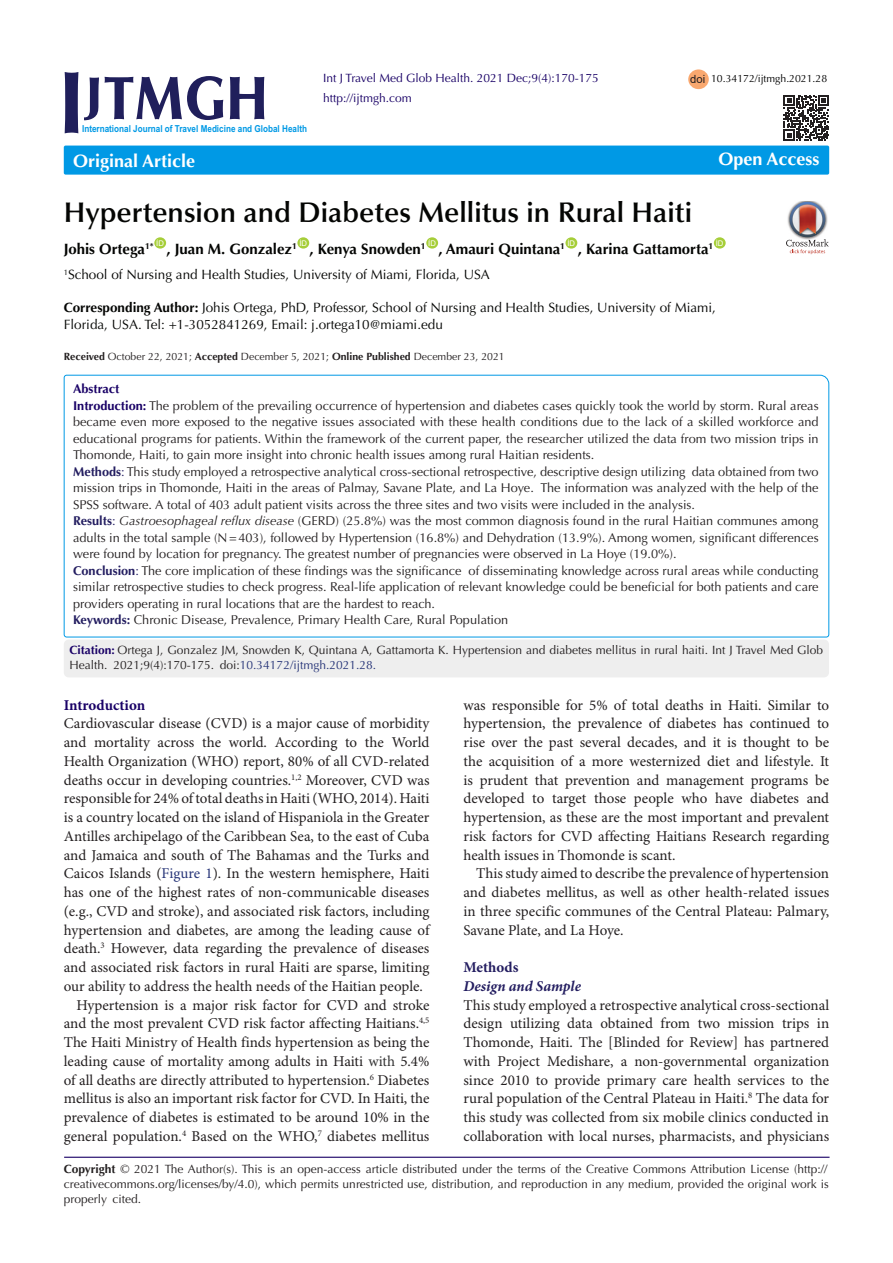
<style>
.page{position:relative;width:893px;height:1263px;background:#fff}
.page>*{position:absolute;margin:0;border:0;box-sizing:border-box;transform-origin:0 0}
.t1{font:900 85.65px "Optima LT Std";color:#201f5b;scale:.66 1}
.t2{font:900 61.2px "Optima LT Std";color:#201f5b;scale:.88 1}
.t3{font:900 50.55px "Optima LT Std";color:#201f5b}
.t4{font:600 28.5px "Optima LT Std";color:#040503}
.t5{font:700 18px "Optima LT Std";color:#fff}
.t6{font:15px/18.8px "Minion Pro";letter-spacing:-.005em;color:#231f20;text-align:justify}
.t7{font:700 15px "Optima LT Std";color:#040503}
.t8{font:italic 700 15px "Minion Pro";letter-spacing:-.005em;color:#231d60}
.t9{font:700 15px "Minion Pro";letter-spacing:-.005em;color:#190066}
.t10{font:700 15px "Minion Pro";color:#231d60}
.t11{font:13.5px/16.5px "Optima LT Std";color:#040503}
.Default{font:12.75px/16.5px "Optima LT Std";color:#231f20;text-align:justify}
.Default-2{font:700 12.75px "Optima LT Std";color:#190066}
.t12{font:12px/15px "Optima LT Std";color:#231f20;text-align:justify}
.t13{font:12px "Optima LT Std";color:#190066}
.t14{font:11.25px "Arial";color:#231f20}
.t15{font:10.5px "Optima LT Std";color:#231f20}
.t16{font:10.5px "Optima LT Std";color:#000}
.t17{font:700 9.6px "Arial";color:#0099e5;scale:.85 1}
.t18{font:7.8px "Arial";color:#fff}
.s1{font-weight:700}
.s2{font-weight:700;color:#190066}
.s3{font-weight:700;color:#231d60}
.s4{color:#231d60}
.s5{font-style:italic}
.s6{color:#273578}
.s7{color:#333}
</style>
<div class="page">
<hr style="left:64px;top:1157px;width:765px;height:1px;background:#190066">
<div style="left:688px;top:69px;width:21px;height:20px;background:#f9a86f;border-radius:50%"></div>
<div style="left:64px;top:146px;width:765px;height:29px;background:#0099e5;border-radius:2px"></div>
<div style="left:154px;top:237px;width:12px;height:12px;background:#a6ce39;border-radius:50%"></div>
<div style="left:297px;top:237px;width:12px;height:12px;background:#a6ce39;border-radius:50%"></div>
<div style="left:426px;top:237px;width:12px;height:12px;background:#a6ce39;border-radius:50%"></div>
<svg style="left:565px;top:237px;width:12px;height:12px"></svg>
<div style="left:714px;top:237px;width:12px;height:12px;background:#a6ce39;border-radius:50%"></div>
<svg style="left:783px;top:95px;width:46px;height:46px"></svg>
<div style="left:65px;top:640px;width:763px;height:37px;background:#eee;border-radius:4px"></div>
<div style="left:64px;top:639px;width:765px;height:38px;border:2px solid #eee;border-radius:4px"></div>
<svg style="left:63px;top:374px;width:767px;height:264px"></svg>
<img style="left:798px;top:201px;width:18px;height:1px">
<svg style="left:786px;top:202px;width:43px;height:52px"></svg>
<p class="t1" style="left:61px;top:51px;width:35px">I</p>
<p class="t13" style="left:323px;top:71px;width:277px">Int J Travel Med Glob Health. 2021 Dec;9(4):170-175</p>
<p class="t14" style="left:690px;top:71px;width:17px">doi</p>
<p class="t16" style="left:711px;top:73px;width:118px">10.34172/ijtmgh.2021.28</p>
<p class="t2" style="left:104px;top:63px;width:188px">TMGH</p>
<p class="t3" style="left:86px;top:66px;width:18px">J</p>
<p class="t5" style="left:73px;top:150px;width:124px">Original Article</p>
<p class="t5" style="left:719px;top:149px;width:103px">Open Access</p>
<p class="t4" style="left:64px;top:196px;width:630px">Hypertension and Diabetes Mellitus in Rural Haiti</p>
<p class="t7" style="left:64px;top:240px;width:92px">Johis Ortega<sup>1*</sup></p>
<p class="t18" style="left:156px;top:238px;width:9px">ID</p>
<p class="t7" style="left:166px;top:240px;width:132px">, Juan M. Gonzalez<sup>1</sup></p>
<p class="t18" style="left:299px;top:238px;width:9px">ID</p>
<p class="t7" style="left:310px;top:240px;width:118px">, Kenya Snowden<sup>1</sup></p>
<p class="t18" style="left:428px;top:238px;width:9px">ID</p>
<p class="t7" style="left:438px;top:240px;width:128px">, Amauri Quintana<sup>1</sup></p>
<p class="t18" style="left:567px;top:238px;width:9px">ID</p>
<p class="t7" style="left:578px;top:240px;width:137px">, Karina Gattamorta<sup>1</sup></p>
<p class="t18" style="left:716px;top:238px;width:9px">ID</p>
<p class="t11" style="left:64px;top:266px;width:428px"><sup>1</sup>School of Nursing and Health Studies, University of Miami, Florida, USA</p>
<p class="t11" style="left:64px;top:299px;width:654px"><span class="s1">Corresponding Author:</span> Johis Ortega, PhD, Professor, School of Nursing and Health Studies, University of Miami,<br>Florida, USA. Tel: +1-3052841269, Email: j.ortega10@miami.edu</p>
<p class="t13" style="left:323px;top:91px;width:90px">http://ijtmgh.com</p>
<p class="t17" style="left:82px;top:122px;width:266px">International Journal of Travel Medicine and Global Health</p>
<p class="t15" style="left:64px;top:350px;width:442px"><span class="s1">Received</span> October 22, 2021; <span class="s1">Accepted</span> December 5, 2021; <span class="s1">Online Published</span> December 23, 2021</p>
<p class="Default-2" style="left:73px;top:382px;width:48px">Abstract</p>
<p class="Default" style="left:73px;top:397px;width:747px"><span class="s2">Introduction:</span> The problem of the prevailing occurrence of hypertension and diabetes cases quickly took the world by storm. Rural areas became even more exposed to the negative issues associated with these health conditions due to the lack of a skilled workforce and educational programs for patients. Within the framework of the current paper, the researcher utilized the data from two mission trips in Thomonde, Haiti, to gain more insight into chronic health issues among rural Haitian residents.</p>
<p class="Default" style="left:73px;top:463px;width:747px"><span class="s3">Methods</span><span class="s4">:</span> This study employed a retrospective analytical cross-sectional retrospective, descriptive design utilizing data obtained from two mission trips in Thomonde, Haiti in the areas of Palmay, Savane Plate, and La Hoye. The information was analyzed with the help of the SPSS software. A total of 403 adult patient visits across the three sites and two visits were included in the analysis.</p>
<p class="Default" style="left:73px;top:513px;width:747px"><span class="s3">Results</span><span class="s4">:</span> <span class="s5">Gastroesophageal reflux disease</span> (GERD) (25.8%) was the most common diagnosis found in the rural Haitian communes among adults in the total sample (N=403), followed by Hypertension (16.8%) and Dehydration (13.9%). Among women, significant differences were found by location for pregnancy. The greatest number of pregnancies were observed in La Hoye (19.0%).</p>
<p class="Default" style="left:73px;top:562px;width:747px"><span class="s3">Conclusion</span><span class="s4">:</span> The core implication of these findings was the significance of disseminating knowledge across rural areas while conducting similar retrospective studies to check progress. Real-life application of relevant knowledge could be beneficial for both patients and care providers operating in rural locations that are the hardest to reach.</p>
<p class="Default" style="left:73px;top:612px;width:437px"><span class="s3">Keywords:</span> Chronic Disease, Prevalence, Primary Health Care, Rural Population</p>
<p class="t12" style="left:70px;top:643px;width:755px"><span class="s2">Citation:</span> Ortega J, Gonzalez JM, Snowden K, Quintana A, Gattamorta K. Hypertension and diabetes mellitus in rural haiti. Int J Travel Med Glob<br>Health. 2021;9(4):170-175. doi:<span class="s6">10.34172/ijtmgh.2021.28.</span></p>
<p class="t9" style="left:64px;top:694px;width:83px">Introduction</p>
<p class="t6" style="left:64px;top:715px;width:367px">Cardiovascular disease (CVD) is a major cause of morbidity and mortality across the world. According to the World Health Organization (WHO) report, 80% of all CVD-related deaths occur in developing countries.<sup>1,2</sup> Moreover, CVD was responsible for 24% of total deaths in Haiti (WHO, 2014). Haiti is a country located on the island of Hispaniola in the Greater Antilles archipelago of the Caribbean Sea, to the east of Cuba and Jamaica and south of The Bahamas and the Turks and Caicos Islands (<span class="s6">Figure 1</span>). In the western hemisphere, Haiti has one of the highest rates of non-communicable diseases (e.g., CVD and stroke), and associated risk factors, including hypertension and diabetes, are among the leading cause of death.<sup>3</sup> However, data regarding the prevalence of diseases and associated risk factors in rural Haiti are sparse, limiting our ability to address the health needs of the Haitian people.</p>
<p class="t6" style="left:64px;top:996px;width:367px;text-indent:13px">Hypertension is a major risk factor for CVD and stroke and the most prevalent CVD risk factor affecting Haitians.<sup>4,5<br></sup>The Haiti Ministry of Health finds hypertension as being the leading cause of mortality among adults in Haiti <span class="s7">with</span> 5.4% of all deaths are directly attributed to hypertension.<sup>6</sup> Diabetes mellitus is also an important risk factor for CVD. In Haiti, the prevalence of diabetes is estimated to be around 10% in the general population.<sup>4</sup> Based on the WHO,<sup>7</sup> diabetes mellitus</p>
<p class="t6" style="left:463px;top:696px;width:367px">was responsible for 5% of total deaths in Haiti. Similar to hypertension, the prevalence of diabetes has continued to rise over the past several decades, and it is thought to be the acquisition of a more westernized diet and lifestyle. It is prudent that prevention and management programs be developed to target those people who have diabetes and hypertension, as these are the most important and prevalent risk factors for CVD affecting Haitians Research regarding health issues in Thomonde is scant.</p>
<p class="t6" style="left:463px;top:865px;width:367px;text-indent:13px">This study aimed to describe the prevalence of hypertension and diabetes mellitus, as well as other health-related issues in three specific communes of the Central Plateau: Palmary, Savane Plate, and La Hoye.</p>
<p class="t10" style="left:463px;top:957px;width:56px">Methods</p>
<p class="t8" style="left:463px;top:975px;width:119px">Design and Sample</p>
<p class="t6" style="left:463px;top:996px;width:367px">This study employed a retrospective analytical cross-sectional design utilizing data obtained from two mission trips in Thomonde, Haiti. The [Blinded for Review] has partnered with Project Medishare, a non-governmental organization since 2010 to provide primary care health services to the rural population of the Central Plateau in Haiti.<sup>8</sup> The data for this study was collected from six mobile clinics conducted in collaboration with local nurses, pharmacists, and physicians</p>
<p class="t12" style="left:64px;top:1162px;width:766px"><span class="s1">Copyright</span> © 2021 The Author(s). This is an open-access article distributed under the terms of the Creative Commons Attribution License (http:// creativecommons.org/licenses/by/4.0), which permits unrestricted use, distribution, and reproduction in any medium, provided the original work is properly cited.</p>
</div>
